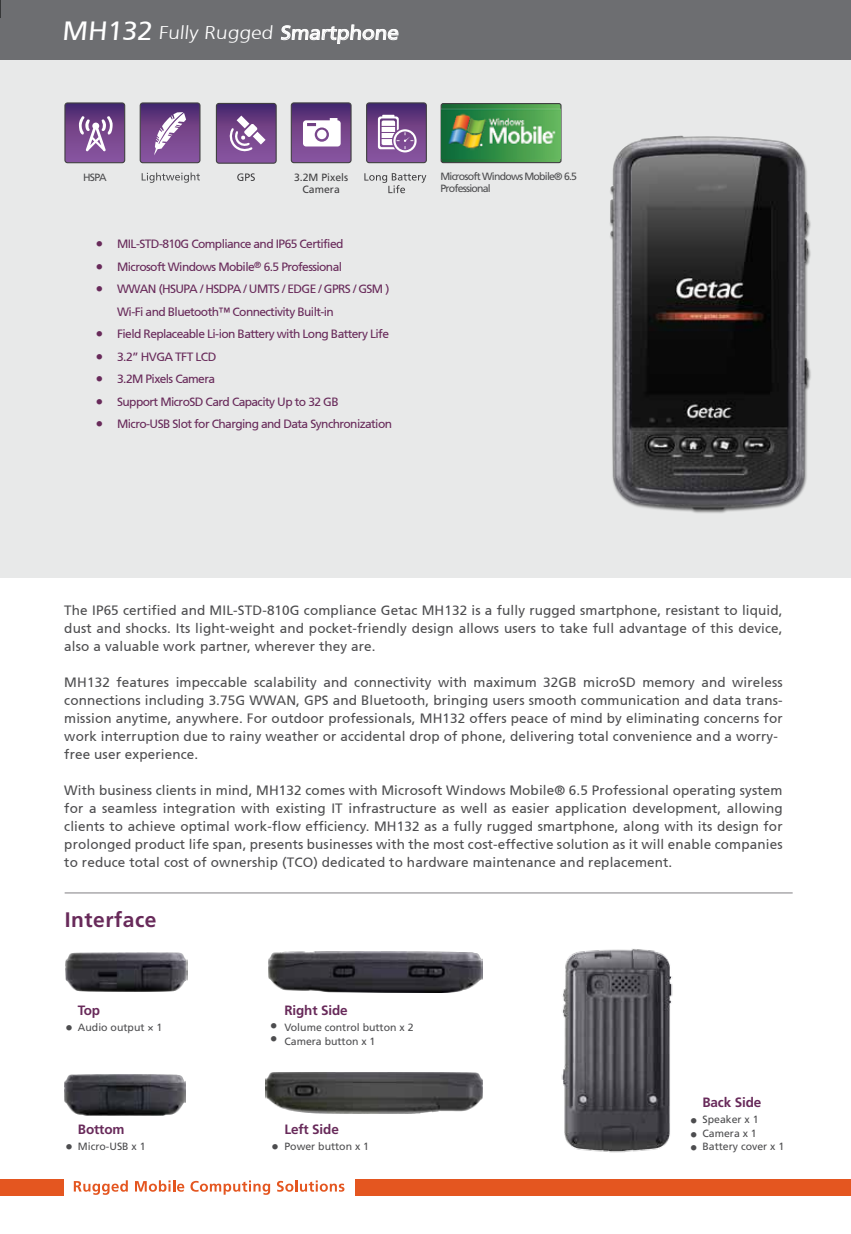
<style>
.page{position:relative;width:851px;height:1234px;background:#fff}
.page>*{position:absolute;margin:0;border:0;box-sizing:border-box;transform-origin:0 0}
.t1{font:700 21px "Frutiger";letter-spacing:.025em;color:#682a5a}
.t2{font:300 18.45px "Frutiger 45";color:#fff;scale:1.14 1}
.t3{font:13.5px/18px "Frutiger 55 Roman";letter-spacing:.01em;color:#4d4d4f;text-align:justify}
.t4{font:700 13.5px "Frutiger";letter-spacing:-.01em;color:#682a5a}
.t5{font:12px/22.5px "Frutiger 55 Roman";letter-spacing:-.05em;color:#682a5a}
.t6{font:10.5px/13.5px "Frutiger";color:#4d4d4f}
.t7{font:10.5px/12.1px "Frutiger";letter-spacing:-.08em;color:#4d4d4f}
.t8{font:10.5px/12.6px "Frutiger";letter-spacing:-.005em;color:#414042;text-align:center}
.t9{font:300 6px "Adobe Ming Std";color:#682a5a}
.t10{font:300 6px "Adobe Ming Std";color:#4d4d4f}
.s1{font-family:"Frutiger 55 Roman";font-weight:400;font-size:26.4px}
.s2{font-family:"Frutiger 55 Roman";font-weight:400;font-size:19.2px}
</style>
<div class="page">
<hr style="left:65px;top:892px;width:727px;height:1px;background:#807f83">
<div style="left:0;top:0;width:850px;height:578px;background:#e8e9e9"></div>
<img style="left:610px;top:135px;width:201px;height:378px">
<div style="left:0;top:0;width:850px;height:59px;background:#6d6e71"></div>
<svg style="left:74px;top:1180px;width:54px;height:14px"></svg>
<svg style="left:135px;top:1180px;width:49px;height:11px"></svg>
<svg style="left:190px;top:1180px;width:80px;height:14px"></svg>
<svg style="left:277px;top:1180px;width:67px;height:11px"></svg>
<div style="left:0;top:1178px;width:64px;height:16px;background:#e45620"></div>
<div style="left:355px;top:1178px;width:495px;height:16px;background:#e45620"></div>
<svg style="left:281px;top:25px;width:117px;height:19px"></svg>
<svg style="left:237px;top:173px;width:18px;height:8px"></svg>
<div style="left:216px;top:103px;width:61px;height:61px;border:1px solid #414042;border-radius:3px"></div>
<svg style="left:442px;top:103px;width:119px;height:58px"></svg>
<div style="left:440px;top:103px;width:121px;height:60px;border:1px solid #414042;border-radius:2px"></div>
<img style="left:442px;top:107px;width:118px;height:52px">
<svg style="left:216px;top:103px;width:60px;height:60px;background:#7d5692"></svg>
<svg style="left:291px;top:103px;width:60px;height:60px;background:#8f6fa2"></svg>
<svg style="left:142px;top:172px;width:58px;height:11px"></svg>
<svg style="left:140px;top:103px;width:60px;height:60px;background:#7e5894"></svg>
<svg style="left:364px;top:173px;width:62px;height:20px"></svg>
<div style="left:366px;top:102px;width:61px;height:61px;border:1px solid #414042;border-radius:3px"></div>
<svg style="left:366px;top:103px;width:60px;height:60px;background:#846199"></svg>
<svg style="left:0;top:0;width:1px;height:18px"></svg>
<div style="left:64px;top:102px;width:61px;height:61px;border:1px solid #414042;border-radius:3px"></div>
<svg style="left:65px;top:103px;width:60px;height:60px;background:#7d5692"></svg>
<img style="left:269px;top:951px;width:213px;height:40px">
<img style="left:266px;top:1072px;width:217px;height:41px">
<img style="left:561px;top:949px;width:112px;height:204px">
<img style="left:65px;top:952px;width:122px;height:39px">
<img style="left:65px;top:1074px;width:120px;height:40px">
<h2 class="t2" style="left:62px;top:23px;width:298px"><span class="s1">MH132</span> Fully Rugged <span class="s2">Smartphone</span></h2>
<p class="t6" style="left:83px;top:171px;width:25px">HSPA</p>
<p class="t8" style="left:294px;top:171px;width:56px">3.2M Pixels<br>Camera</p>
<p class="t9" style="left:97px;top:241px;width:7px">●</p>
<p class="t9" style="left:97px;top:263px;width:7px">●</p>
<p class="t9" style="left:97px;top:286px;width:7px">●</p>
<p class="t9" style="left:97px;top:331px;width:7px">●</p>
<p class="t9" style="left:97px;top:353px;width:7px">●</p>
<p class="t9" style="left:97px;top:376px;width:7px">●</p>
<p class="t9" style="left:97px;top:398px;width:7px">●</p>
<p class="t9" style="left:97px;top:421px;width:7px">●</p>
<p class="t5" style="left:117px;top:233px;width:276px">MIL-STD-810G Compliance and IP65 Certified Microsoft Windows Mobile<sup>®</sup> 6.5 Professional<br>WWAN (HSUPA / HSDPA / UMTS / EDGE / GPRS / GSM )<br>Wi-Fi and Bluetooth™ Connectivity Built-in<br>Field Replaceable Li-ion Battery with Long Battery Life 3.2” HVGA TFT LCD<br>3.2M Pixels Camera<br>Support MicroSD Card Capacity Up to 32 GB Micro-USB Slot for Charging and Data Synchronization</p>
<p class="t7" style="left:440px;top:170px;width:138px">Microsoft Windows Mobile® 6.5<br>Professional</p>
<p class="t3" style="left:64px;top:601px;width:719px">The IP65 certified and MIL-STD-810G compliance Getac MH132 is a fully rugged smartphone, resistant to liquid, dust and shocks. Its light-weight and pocket-friendly design allows users to take full advantage of this device, also a valuable work partner, wherever they are.</p>
<p class="t3" style="left:64px;top:673px;width:719px;text-align:left">MH132 features impeccable scalability and connectivity with maximum 32GB microSD memory and wireless connections including 3.75G WWAN, GPS and Bluetooth, bringing users smooth communication and data trans&shy;mission anytime, anywhere. For outdoor professionals, MH132 offers peace of mind by eliminating concerns for work interruption due to rainy weather or accidental drop of phone, delivering total convenience and a worry&shy;free user experience.</p>
<p class="t3" style="left:64px;top:781px;width:719px">With business clients in mind, MH132 comes with Microsoft Windows Mobile® 6.5 Professional operating system for a seamless integration with existing IT infrastructure as well as easier application development, allowing clients to achieve optimal work-flow efficiency. MH132 as a fully rugged smartphone, along with its design for prolonged product life span, presents businesses with the most cost-effective solution as it will enable companies to reduce total cost of ownership (TCO) dedicated to hardware maintenance and replacement.</p>
<h1 class="t1" style="left:65px;top:906px;width:93px">Interface</h1>
<p class="t4" style="left:78px;top:1002px;width:24px">Top</p>
<p class="t6" style="left:66px;top:1020px;width:98px"><sup>●</sup> Audio output × 1</p>
<p class="t4" style="left:78px;top:1121px;width:48px">Bottom</p>
<p class="t6" style="left:66px;top:1139px;width:81px"><sup>●</sup> Micro-USB x 1</p>
<p class="t4" style="left:284px;top:1002px;width:65px">Right Side</p>
<p class="t10" style="left:271px;top:1021px;width:7px">●</p>
<p class="t10" style="left:271px;top:1035px;width:7px">●</p>
<p class="t6" style="left:284px;top:1020px;width:131px">Volume control button x 2<br>Camera button x 1</p>
<p class="t4" style="left:284px;top:1121px;width:56px">Left Side</p>
<p class="t6" style="left:272px;top:1139px;width:98px"><sup>●</sup> Power button x 1</p>
<p class="t4" style="left:702px;top:1094px;width:60px">Back Side</p>
<p class="t6" style="left:702px;top:1112px;width:83px">Speaker x 1<br>Camera x 1<br>Battery cover x 1</p>
<p class="t10" style="left:690px;top:1117px;width:7px">●</p>
<p class="t10" style="left:690px;top:1130px;width:7px">●</p>
<p class="t10" style="left:690px;top:1144px;width:7px">●</p>
</div>
